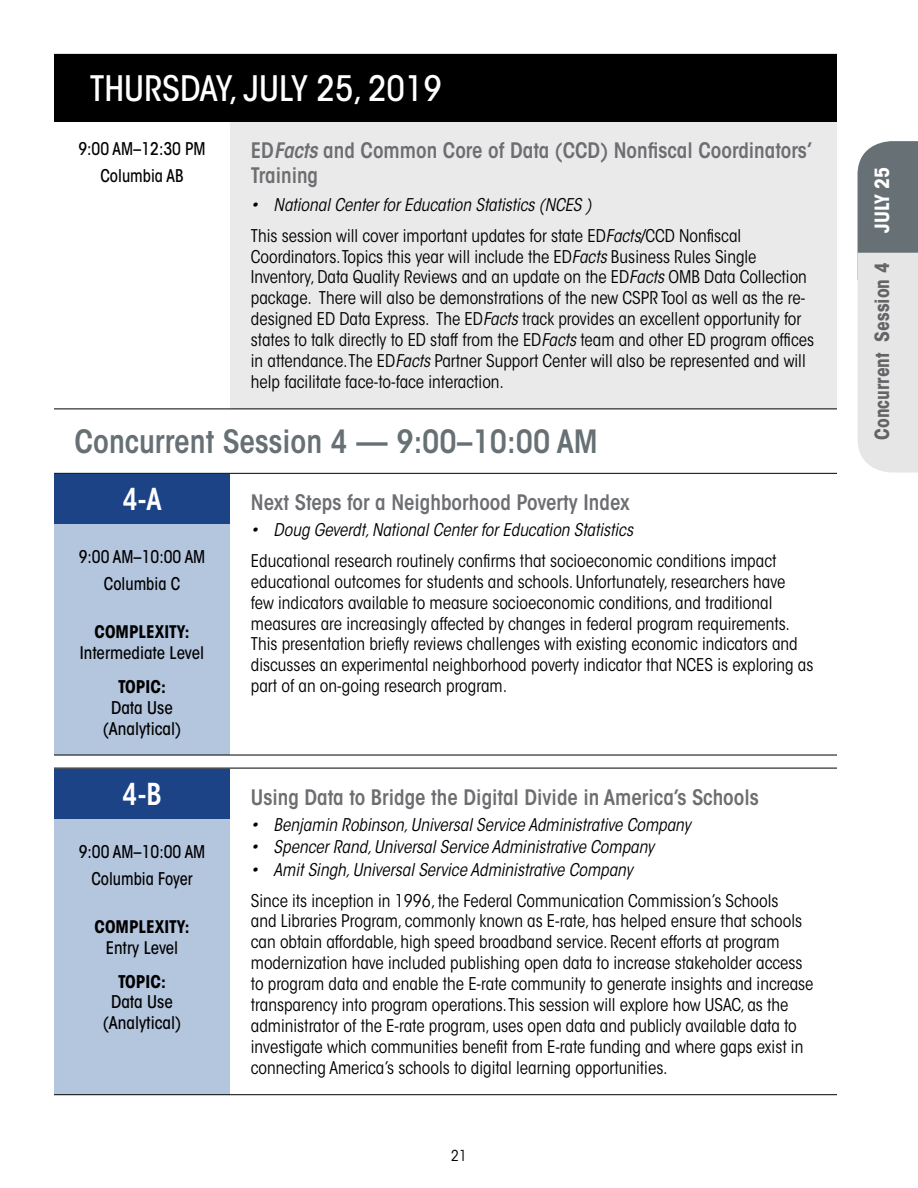
<style>
.page{position:relative;width:918px;height:1188px;background:#fff}
.page>*{position:absolute;margin:0;border:0;box-sizing:border-box;transform-origin:0 0}
.t1{font:500 condensed 34.8px "ITC Avant Garde Std";color:#fff}
.t2{font:600 condensed 31.8px "ITC Avant Garde Std";color:#667075}
.DC_Data_Use_Analytic{font:600 condensed 30px "ITC Avant Garde Std";color:#fff;scale:.95 1}
.t3{font:600 condensed 21.15px/25.5px "ITC Avant Garde Std";color:#6d6e71}
.t4{font:700 condensed 19.5px "ITC Avant Garde Std";color:#636466}
.t5{font:700 condensed 19.5px "ITC Avant Garde Std";color:#fff}
.Abstract_Body{font:condensed 17.4px/20.9px "ITC Avant Garde Std";color:#000}
.t6{font:italic condensed 17.4px "ITC Avant Garde Std";color:#000}
.Time_and_Room{font:500 condensed 17.4px "ITC Avant Garde Std";color:#000;scale:.95 1}
.Complexity_and_Topic{font:500 condensed 17.4px/20.9px "ITC Avant Garde Std";color:#000;text-align:center}
.Complexity_and_Topic-2{font:700 condensed 17.25px/20.7px "ITC Avant Garde Std";color:#000;text-align:center}
.Complexity_and_Topic-3{font:500 condensed 17.25px "ITC Avant Garde Std";color:#000}
.t7{font:condensed 15px "ITC Avant Garde Std";color:#000}
.s1{font-style:italic}
.s2{font-weight:700}
.s3{font-weight:500}
</style>
<div class="page">
<svg style="left:858px;top:141px;width:60px;height:331px;background:#bdc0c2"></svg>
<div style="left:54px;top:54px;width:783px;height:67px;background:#000"></div>
<div style="left:230px;top:121px;width:607px;height:288px;background:#eaeaeb"></div>
<div style="left:54px;top:524px;width:176px;height:570px;background:#b4c5de"></div>
<hr style="left:54px;top:473px;width:176px;height:1px;background:#000">
<hr style="left:230px;top:473px;width:607px;height:1px;background:#000">
<hr style="left:54px;top:1094px;width:176px;height:1px;background:#000">
<hr style="left:230px;top:1094px;width:607px;height:1px;background:#000">
<hr style="left:54px;top:121px;width:176px;height:1px;background:#000">
<hr style="left:230px;top:121px;width:607px;height:1px;background:#000">
<hr style="left:54px;top:409px;width:176px;height:1px;background:#000">
<hr style="left:230px;top:409px;width:607px;height:1px;background:#000">
<hr style="left:54px;top:755px;width:176px;height:1px;background:#000">
<hr style="left:230px;top:755px;width:607px;height:1px;background:#000">
<hr style="left:54px;top:768px;width:176px;height:1px;background:#000">
<hr style="left:230px;top:768px;width:607px;height:1px;background:#000">
<div style="left:54px;top:474px;width:176px;height:50px;background:#1d4387"></div>
<div style="left:54px;top:769px;width:176px;height:50px;background:#1d4387"></div>
<h2 class="t1" style="left:90px;top:67px;width:354px">THURSDAY, JULY 25, 2019</h2>
<p class="Time_and_Room" style="left:78px;top:138px;width:136px">9:00 AM–12:30 PM</p>
<p class="Time_and_Room" style="left:100px;top:165px;width:89px">Columbia AB</p>
<h3 class="t3" style="left:251px;top:138px;width:563px">ED<span class="s1">Facts</span> and Common Core of Data (CCD) Nonfiscal Coordinators’<br>Training</h3>
<p class="t6" style="left:251px;top:194px;width:342px">• National Center for Education Statistics (NCES )</p>
<p class="Abstract_Body" style="left:251px;top:225px;width:565px">This session will cover important updates for state ED<span class="s1">Facts</span>/CCD Nonfiscal Coordinators. Topics this year will include the ED<span class="s1">Facts</span> Business Rules Single Inventory, Data Quality Reviews and an update on the ED<span class="s1">Facts</span> OMB Data Collection package. There will also be demonstrations of the new CSPR Tool as well as the re&shy;designed ED Data Express. The ED<span class="s1">Facts</span> track provides an excellent opportunity for states to talk directly to ED staff from the ED<span class="s1">Facts</span> team and other ED program offices in attendance. The ED<span class="s1">Facts</span> Partner Support Center will also be represented and will help facilitate face-to-face interaction.</p>
<h2 class="t2" style="left:74px;top:421px;width:525px">Concurrent Session 4 — 9:00–10:00 AM</h2>
<p class="DC_Data_Use_Analytic" style="left:122px;top:480px;width:43px">4-A</p>
<h3 class="t3" style="left:251px;top:489px;width:380px">Next Steps for a Neighborhood Poverty Index</h3>
<p class="t6" style="left:251px;top:519px;width:384px">• Doug Geverdt, National Center for Education Statistics</p>
<p class="Abstract_Body" style="left:251px;top:550px;width:564px">Educational research routinely confirms that socioeconomic conditions impact educational outcomes for students and schools. Unfortunately, researchers have<br>few indicators available to measure socioeconomic conditions, and traditional measures are increasingly affected by changes in federal program requirements.<br>This presentation briefly reviews challenges with existing economic indicators and discusses an experimental neighborhood poverty indicator that NCES is exploring as part of an on-going research program.</p>
<p class="Time_and_Room" style="left:79px;top:546px;width:135px">9:00 AM–10:00 AM</p>
<p class="Time_and_Room" style="left:104px;top:573px;width:82px">Columbia C</p>
<p class="Complexity_and_Topic-2" style="left:95px;top:621px;width:96px">COMPLEXITY:</p>
<p class="Complexity_and_Topic-3" style="left:80px;top:642px;width:126px">Intermediate Level</p>
<p class="Complexity_and_Topic" style="left:103px;top:676px;width:80px"><span class="s2">TOPIC:<br></span>Data Use (Analytical)</p>
<p class="DC_Data_Use_Analytic" style="left:122px;top:775px;width:43px">4-B</p>
<p class="Time_and_Room" style="left:79px;top:841px;width:135px">9:00 AM–10:00 AM</p>
<p class="Time_and_Room" style="left:91px;top:868px;width:108px">Columbia Foyer</p>
<p class="Complexity_and_Topic-2" style="left:95px;top:916px;width:96px">COMPLEXITY:<br><span class="s3">Entry Level</span></p>
<p class="Complexity_and_Topic" style="left:103px;top:971px;width:80px"><span class="s2">TOPIC:<br></span>Data Use (Analytical)</p>
<h3 class="t3" style="left:251px;top:784px;width:509px">Using Data to Bridge the Digital Divide in America’s Schools</h3>
<p class="t6" style="left:251px;top:814px;width:441px">• Benjamin Robinson, Universal Service Administrative Company</p>
<p class="t6" style="left:251px;top:836px;width:405px">• Spencer Rand, Universal Service Administrative Company</p>
<p class="t6" style="left:251px;top:859px;width:383px">• Amit Singh, Universal Service Administrative Company</p>
<p class="Abstract_Body" style="left:251px;top:890px;width:564px">Since its inception in 1996, the Federal Communication Commission’s Schools<br>and Libraries Program, commonly known as E-rate, has helped ensure that schools can obtain affordable, high speed broadband service. Recent efforts at program modernization have included publishing open data to increase stakeholder access to program data and enable the E-rate community to generate insights and increase transparency into program operations. This session will explore how USAC, as the administrator of the E-rate program, uses open data and publicly available data to investigate which communities benefit from E-rate funding and where gaps exist in connecting America’s schools to digital learning opportunities.</p>
<p class="t7" style="left:451px;top:1147px;width:17px">21</p>
<p class="t5" style="left:870px;top:233px;width:68px;rotate:-90deg">JULY 25</p>
<p class="t4" style="left:870px;top:440px;width:179px;rotate:-90deg">Concurrent Session 4</p>
</div>
